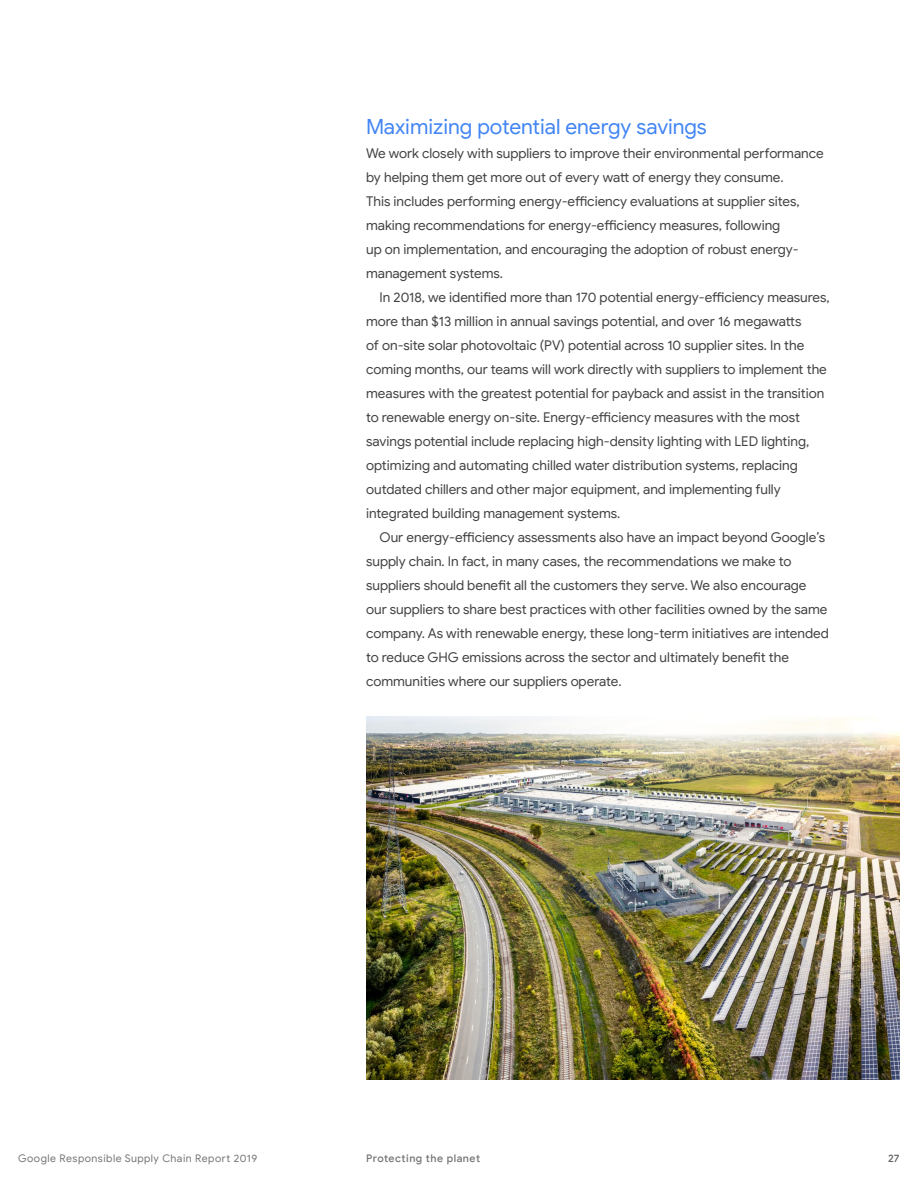
<style>
.page{position:relative;width:918px;height:1188px;background:#fff}
.page>*{position:absolute;margin:0;border:0;box-sizing:border-box;transform-origin:0 0}
.t1{font:21px "Google Sans";color:#4285f4}
.t2{font:13.5px/24px "Google Sans";color:#424242}
.t3{font:10.5px "Google Sans";letter-spacing:.045em;color:#757575}
.t4{font:500 10.5px "Google Sans";letter-spacing:.045em;color:#757575}
.t5{font:500 10.5px "Google Sans";color:#616161}
</style>
<div class="page">
<img style="left:366px;top:716px;width:534px;height:364px">
<h1 class="t1" style="left:366px;top:114px;width:342px">Maximizing potential energy savings</h1>
<p class="t2" style="left:366px;top:141px;width:459px">We work closely with suppliers to improve their environmental performance by helping them get more out of every watt of energy they consume.<br>This includes performing energy-efficiency evaluations at supplier sites, making recommendations for energy-efficiency measures, following<br>up on implementation, and encouraging the adoption of robust energy&shy;management systems.</p>
<p class="t2" style="left:366px;top:285px;width:465px;text-indent:14px">In 2018, we identified more than 170 potential energy-efficiency measures, more than $13 million in annual savings potential, and over 16 megawatts<br>of on-site solar photovoltaic (PV) potential across 10 supplier sites. In the coming months, our teams will work directly with suppliers to implement the measures with the greatest potential for payback and assist in the transition to renewable energy on-site. Energy-efficiency measures with the most savings potential include replacing high-density lighting with LED lighting, optimizing and automating chilled water distribution systems, replacing outdated chillers and other major equipment, and implementing fully integrated building management systems.</p>
<p class="t2" style="left:366px;top:525px;width:464px;text-indent:14px">Our energy-efficiency assessments also have an impact beyond Google’s supply chain. In fact, in many cases, the recommendations we make to suppliers should benefit all the customers they serve. We also encourage our suppliers to share best practices with other facilities owned by the same company. As with renewable energy, these long-term initiatives are intended to reduce GHG emissions across the sector and ultimately benefit the communities where our suppliers operate.</p>
<p class="t3" style="left:18px;top:1152px;width:241px">Google Responsible Supply Chain Report 2019</p>
<p class="t4" style="left:366px;top:1152px;width:116px">Protecting the planet</p>
<p class="t5" style="left:888px;top:1152px;width:13px">27</p>
</div>
